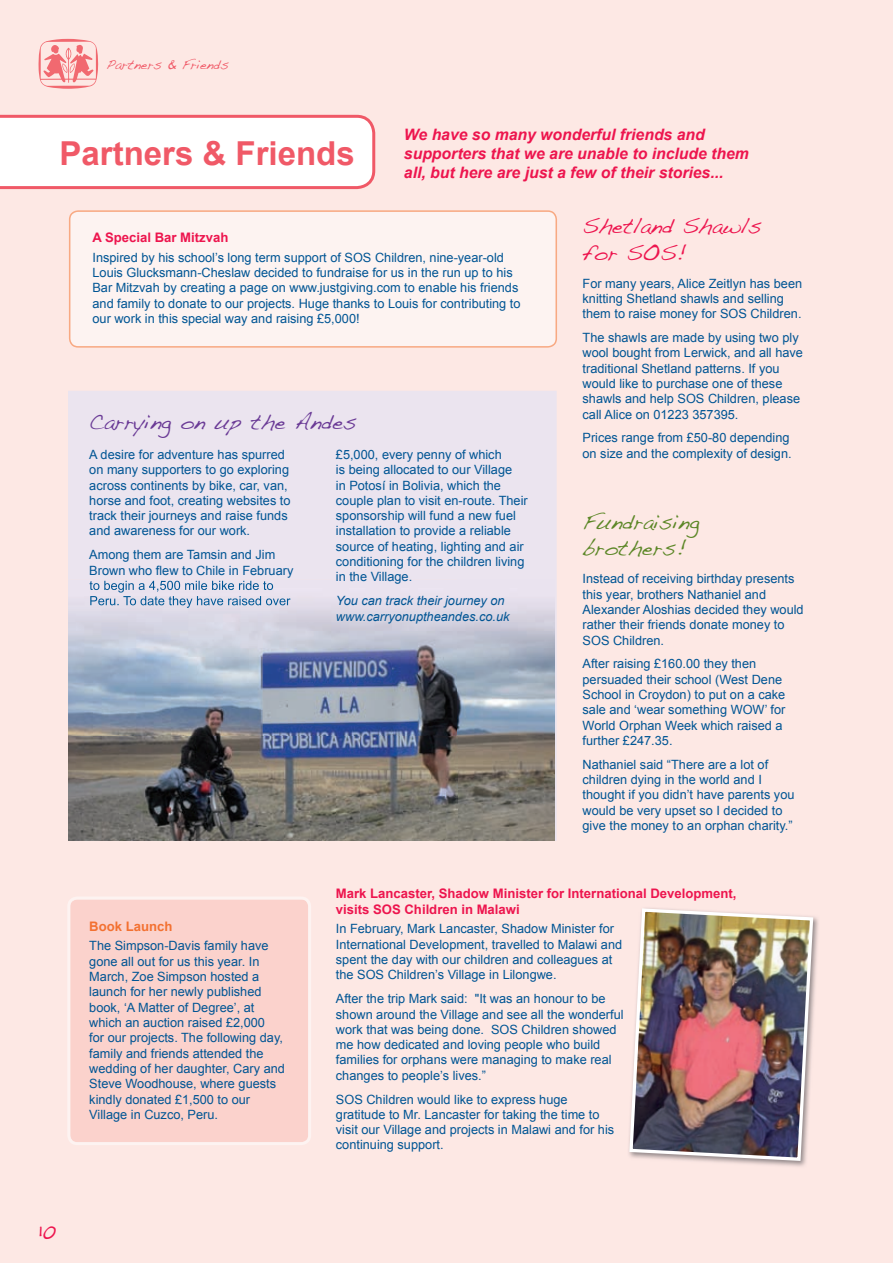
<style>
.page{position:relative;width:893px;height:1263px;background:#fde8e4}
.page>*{position:absolute;margin:0;border:0;box-sizing:border-box;transform-origin:0 0}
.t1{font:700 33px "Arial";color:#f05967}
.t2{font:21.75px/26.1px "Handwriting Dakota";color:#ed154e}
.t3{font:21.75px/26.1px "Handwriting Dakota";color:#5c8727}
.t4{font:21.75px "Handwriting Dakota";color:#6a3a96}
.t5{font:21px "Handwriting Dakota";color:#ed154e}
.t6{font:italic 700 15.75px/18.9px "Arial";color:#ed154e}
.t7{font:13.5px "Handwriting Dakota";color:#f05967}
.t8{font:700 13.2px/15.8px "Arial";color:#ed154e}
.t9{font:700 13.2px "Arial";color:#f37131}
.t10{font:12.75px/15.3px "Arial";color:#005594}
.t11{font:italic 12.75px/15.3px "Arial";color:#005594}
</style>
<div class="page">
<svg style="left:0;top:115px;width:375px;height:74px"></svg>
<svg style="left:38px;top:39px;width:60px;height:50px"></svg>
<div style="left:68px;top:391px;width:489px;height:450px;background:#ebe4ef"></div>
<div style="left:69px;top:210px;width:488px;height:138px;background:#fdf3f1"></div>
<img style="left:68px;top:580px;width:487px;height:261px">
<img style="left:89px;top:581px;width:185px;height:12px">
<img style="left:90px;top:596px;width:201px;height:12px">
<img style="left:738px;top:917px;width:81px;height:250px">
<img style="left:628px;top:908px;width:187px;height:255px">
<div style="left:68px;top:897px;width:243px;height:248px;background:#fbd2cc"></div>
<p class="t7" style="left:106px;top:56px;width:124px">Partners &amp; Friends</p>
<h1 class="t1" style="left:60px;top:132px;width:297px">Partners &amp; Friends</h1>
<p class="t6" style="left:404px;top:126px;width:346px">We have so many wonderful friends and supporters that we are unable to include them all, but here are just a few of their stories...</p>
<p class="t8" style="left:92px;top:230px;width:137px">A Special Bar Mitzvah</p>
<p class="t10" style="left:92px;top:250px;width:430px">Inspired by his school’s long term support of SOS Children, nine-year-old Louis Glucksmann-Cheslaw decided to fundraise for us in the run up to his Bar Mitzvah by creating a page on www.justgiving.com to enable his friends and family to donate to our projects. Huge thanks to Louis for contributing to our work in this special way and raising £5,000!</p>
<h2 class="t4" style="left:89px;top:409px;width:269px">Carrying on up the Andes</h2>
<p class="t10" style="left:89px;top:447px;width:203px">A desire for adventure has spurred on many supporters to go exploring across continents by bike, car, van, horse and foot, creating websites to track their journeys and raise funds and awareness for our work.</p>
<p class="t10" style="left:89px;top:547px;width:206px">Among them are Tamsin and Jim<br>Brown who flew to Chile in February</p>
<p class="t10" style="left:336px;top:447px;width:193px">£5,000, every penny of which<br>is being allocated to our Village<br>in Potosí in Bolivia, which the couple plan to visit en-route. Their sponsorship will fund a new fuel installation to provide a reliable source of heating, lighting and air conditioning for the children living in the Village.</p>
<p class="t11" style="left:336px;top:593px;width:175px">You can track their journey on www.carryonuptheandes.co.uk</p>
<h2 class="t2" style="left:583px;top:213px;width:180px">Shetland Shawls for SOS!</h2>
<p class="t10" style="left:583px;top:276px;width:221px">For many years, Alice Zeitlyn has been knitting Shetland shawls and selling them to raise money for SOS Children.</p>
<p class="t10" style="left:583px;top:330px;width:222px">The shawls are made by using two ply wool bought from Lerwick, and all have traditional Shetland patterns. If you would like to purchase one of these shawls and help SOS Children, please call Alice on 01223 357395.</p>
<p class="t10" style="left:583px;top:430px;width:211px">Prices range from £50-80 depending on size and the complexity of design.</p>
<h2 class="t3" style="left:583px;top:509px;width:118px">Fundraising brothers!</h2>
<p class="t10" style="left:583px;top:571px;width:223px">Instead of receiving birthday presents this year, brothers Nathaniel and<br>Alexander Aloshias decided they would rather their friends donate money to<br>SOS Children.</p>
<p class="t10" style="left:583px;top:656px;width:204px">After raising £160.00 they then persuaded their school (West Dene<br>School in Croydon) to put on a cake sale and ‘wear something WOW’ for<br>World Orphan Week which raised a further £247.35.</p>
<p class="t10" style="left:583px;top:757px;width:213px">Nathaniel said “There are a lot of children dying in the world and I thought if you didn’t have parents you would be very upset so I decided to give the money to an orphan charity.”</p>
<p class="t9" style="left:89px;top:917px;width:85px">Book Launch</p>
<p class="t10" style="left:89px;top:938px;width:197px">The Simpson-Davis family have gone all out for us this year. In<br>March, Zoe Simpson hosted a launch for her newly published book, ‘A Matter of Degree’, at which an auction raised £2,000<br>for our projects. The following day, family and friends attended the wedding of her daughter, Cary and<br>Steve Woodhouse, where guests kindly donated £1,500 to our<br>Village in Cuzco, Peru.</p>
<h3 class="t5" style="left:38px;top:1217px;width:19px">10</h3>
<p class="t8" style="left:336px;top:886px;width:402px">Mark Lancaster, Shadow Minister for International Development, visits SOS Children in Malawi</p>
<p class="t10" style="left:336px;top:921px;width:288px">In February, Mark Lancaster, Shadow Minister for International Development, travelled to Malawi and spent the day with our children and colleagues at the SOS Children’s Village in Lilongwe.</p>
<p class="t10" style="left:336px;top:991px;width:289px">After the trip Mark said: "It was an honour to be shown around the Village and see all the wonderful work that was being done. SOS Children showed me how dedicated and loving people who build families for orphans were managing to make real changes to people’s lives.”</p>
<p class="t10" style="left:336px;top:1091px;width:280px">SOS Children would like to express huge gratitude to Mr. Lancaster for taking the time to visit our Village and projects in Malawi and for his continuing support.</p>
</div>
